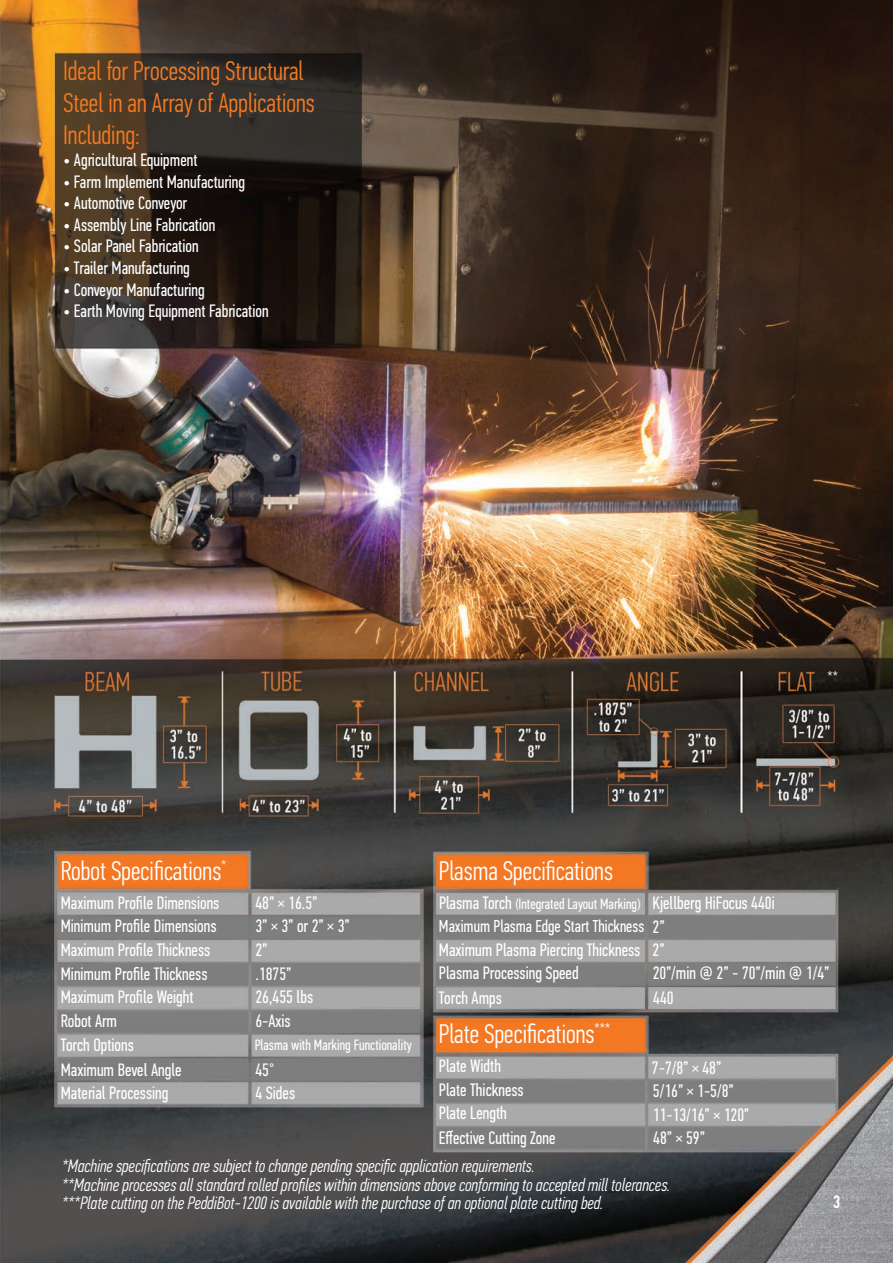
<style>
.page{position:relative;width:893px;height:1263px;background:#fff}
.page>*{position:absolute;margin:0;border:0;box-sizing:border-box;transform-origin:0 0}
.t1{font:300 27px "PF Din Text Comp Pro";color:#f47921}
.t2{font:300 27px "PF Din Text Comp Pro";color:#fff}
.t3{font:18px "PF Din Text Comp Pro";color:#fff}
.t4{font:italic 300 18px "PF Din Text Comp Pro";color:#fff}
.t5{font:500 18px "PF Din Text Comp Pro";color:#fff}
.t6{font:17.25px "PF Din Text Comp Pro";color:#fff}
.t7{font:300 15.75px "PF Din Text Comp Pro";color:#fff}
.t8{font:15px "PF Din Text Comp Pro";color:#fff}
.s1{font-size:18px}
</style>
<div class="page">
<img style="left:0;top:0;width:893px;height:1263px">
<p class="t1" style="left:63px;top:55px;width:242px">Ideal for Processing Structural</p>
<p class="t1" style="left:63px;top:87px;width:253px">Steel in an Array of Applications</p>
<p class="t1" style="left:63px;top:120px;width:78px">Including:</p>
<p class="t3" style="left:63px;top:150px;width:136px">• Agricultural Equipment</p>
<p class="t3" style="left:63px;top:171px;width:184px">• Farm Implement Manufacturing</p>
<p class="t3" style="left:63px;top:193px;width:126px">• Automotive Conveyor</p>
<p class="t3" style="left:63px;top:214px;width:154px">• Assembly Line Fabrication</p>
<p class="t3" style="left:63px;top:236px;width:137px">• Solar Panel Fabrication</p>
<p class="t3" style="left:63px;top:258px;width:128px">• Trailer Manufacturing</p>
<p class="t3" style="left:63px;top:279px;width:143px">• Conveyor Manufacturing</p>
<p class="t3" style="left:63px;top:301px;width:207px">• Earth Moving Equipment Fabrication</p>
<p class="t7" style="left:827px;top:668px;width:12px">**</p>
<p class="t2" style="left:61px;top:855px;width:167px">Robot Specifications<sup>*</sup></p>
<p class="t2" style="left:439px;top:855px;width:176px">Plasma Specifications</p>
<p class="t3" style="left:61px;top:892px;width:160px">Maximum Profile Dimensions</p>
<p class="t8" style="left:439px;top:895px;width:203px"><span class="s1">Plasma Torch</span> (Integrated Layout Marking)</p>
<p class="t3" style="left:255px;top:892px;width:64px">48” × 16.5”</p>
<p class="t3" style="left:61px;top:916px;width:157px">Minimum Profile Dimensions</p>
<p class="t3" style="left:255px;top:916px;width:96px">3” × 3” or 2” × 3”</p>
<p class="t3" style="left:61px;top:939px;width:151px">Maximum Profile Thickness</p>
<p class="t3" style="left:255px;top:939px;width:14px">2”</p>
<p class="t3" style="left:61px;top:963px;width:148px">Minimum Profile Thickness</p>
<p class="t3" style="left:255px;top:963px;width:38px">.1875”</p>
<p class="t3" style="left:61px;top:986px;width:134px">Maximum Profile Weight</p>
<p class="t3" style="left:255px;top:986px;width:59px">26,455 lbs</p>
<p class="t3" style="left:61px;top:1011px;width:58px">Robot Arm</p>
<p class="t3" style="left:255px;top:1011px;width:37px">6-Axis</p>
<p class="t3" style="left:61px;top:1034px;width:75px">Torch Options</p>
<p class="t3" style="left:61px;top:1059px;width:122px">Maximum Bevel Angle</p>
<p class="t8" style="left:255px;top:1036px;width:159px">Plasma with Marking Functionality</p>
<p class="t3" style="left:255px;top:1059px;width:20px">45°</p>
<p class="t3" style="left:61px;top:1082px;width:109px">Material Processing</p>
<p class="t3" style="left:255px;top:1082px;width:41px">4 Sides</p>
<p class="t6" style="left:439px;top:916px;width:207px">Maximum Plasma Edge Start Thickness</p>
<p class="t3" style="left:439px;top:940px;width:203px">Maximum Plasma Piercing Thickness</p>
<p class="t3" style="left:439px;top:963px;width:141px">Plasma Processing Speed</p>
<p class="t3" style="left:439px;top:987px;width:64px">Torch Amps</p>
<p class="t2" style="left:439px;top:1019px;width:173px">Plate Specifications<sup>***</sup></p>
<p class="t3" style="left:439px;top:1056px;width:63px">Plate Width</p>
<p class="t3" style="left:439px;top:1079px;width:86px">Plate Thickness</p>
<p class="t3" style="left:439px;top:1103px;width:69px">Plate Length</p>
<p class="t3" style="left:439px;top:1128px;width:118px">Effective Cutting Zone</p>
<p class="t3" style="left:653px;top:892px;width:124px">Kjellberg HiFocus 440i</p>
<p class="t3" style="left:653px;top:916px;width:14px">2”</p>
<p class="t3" style="left:653px;top:940px;width:14px">2”</p>
<p class="t3" style="left:653px;top:963px;width:178px">20”/min @ 2” - 70”/min @ 1/4”</p>
<p class="t3" style="left:653px;top:987px;width:22px">440</p>
<p class="t3" style="left:652px;top:1057px;width:71px">7-7/8” × 48”</p>
<p class="t3" style="left:653px;top:1081px;width:82px">5/16” × 1-5/8”</p>
<p class="t3" style="left:653px;top:1104px;width:98px">11-13/16” × 120”</p>
<p class="t3" style="left:653px;top:1128px;width:53px">48” × 59”</p>
<p class="t4" style="left:62px;top:1156px;width:475px">*Machine specifications are subject to change pending specific application requirements.</p>
<p class="t4" style="left:62px;top:1174px;width:610px">**Machine processes all standard rolled profiles within dimensions above conforming to accepted mill tolerances.</p>
<p class="t4" style="left:62px;top:1192px;width:543px">***Plate cutting on the PeddiBot-1200 is available with the purchase of an optional plate cutting bed.</p>
<p class="t5" style="left:833px;top:1192px;width:9px">3</p>
</div>
